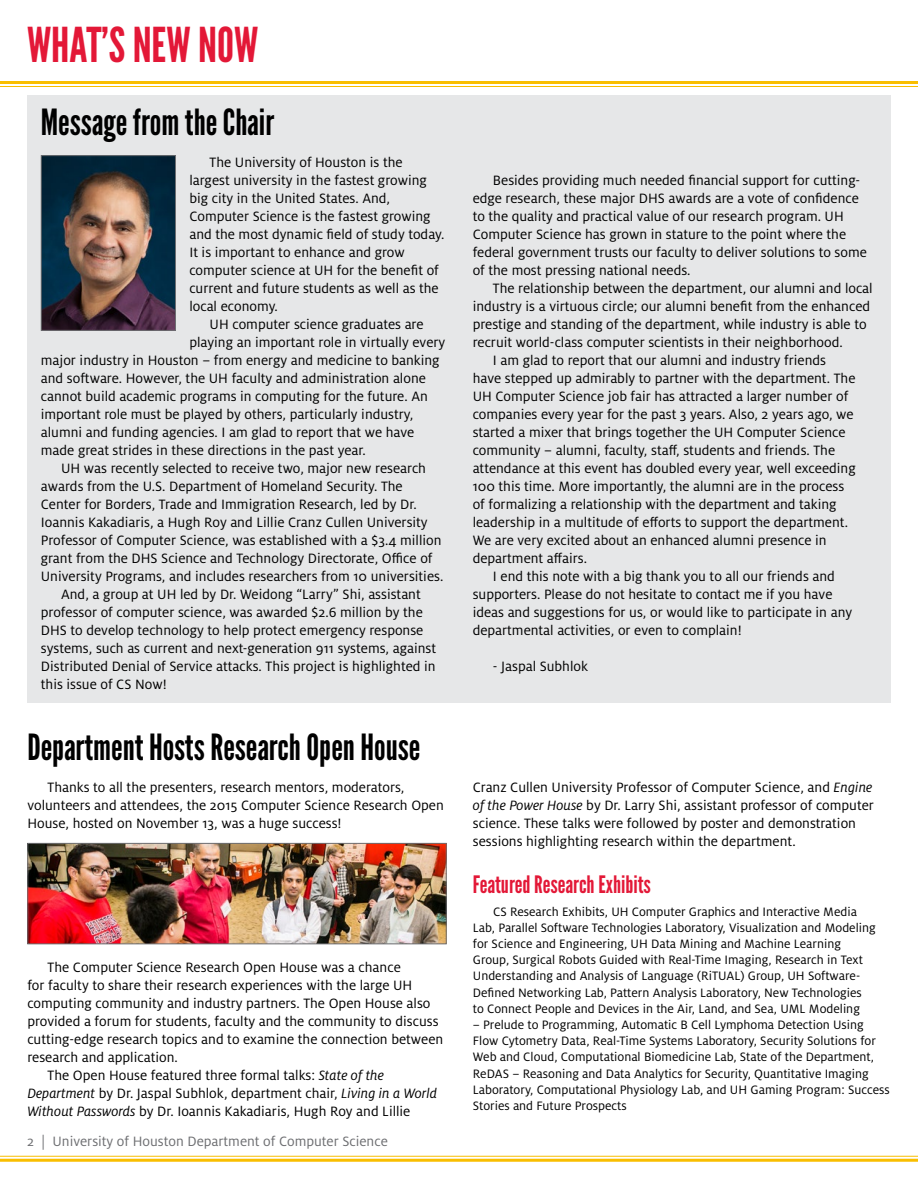
<style>
.page{position:relative;width:918px;height:1188px;background:#fff}
.page>*{position:absolute;margin:0;border:0;box-sizing:border-box;transform-origin:0 0}
.t1{font:48px "League Gothic";color:#e31837}
.t2{font:36px "League Gothic";color:#000}
.t3{font:24px "League Gothic";color:#e31837}
.t4{font:15px/18px "Milo OT";color:#000}
.t5{font:15px "Milo OT";color:#6d6e71}
.t6{font:13.5px/16.2px "Milo OT";color:#000}
.s1{font-style:italic}
</style>
<div class="page">
<hr style="left:0;top:1156px;width:918px;height:1px;background:#f9be00">
<hr style="left:0;top:1159px;width:918px;height:3px;background:#f9be00">
<hr style="left:0;top:81px;width:918px;height:3px;background:#f9be00">
<hr style="left:0;top:86px;width:918px;height:1px;background:#f9be00">
<div style="left:27px;top:95px;width:864px;height:608px;background:#e6e7e8"></div>
<img style="left:43px;top:157px;width:131px;height:172px">
<div style="left:41px;top:155px;width:135px;height:176px;border:1px solid #6d6e71"></div>
<img style="left:29px;top:845px;width:416px;height:97px">
<div style="left:27px;top:843px;width:420px;height:101px;border:1px solid #6d6e71"></div>
<h1 class="t1" style="left:27px;top:17px;width:233px">WHAT’S NEW NOW</h1>
<h2 class="t2" style="left:41px;top:101px;width:235px">Message from the Chair</h2>
<p class="t4" style="left:189px;top:153px;width:257px;text-indent:20px">The University of Houston is the largest university in the fastest growing big city in the United States. And, Computer Science is the fastest growing and the most dynamic field of study today.<br>It is important to enhance and grow computer science at UH for the benefit of current and future students as well as the local economy.</p>
<p class="t4" style="left:210px;top:315px;width:216px">UH computer science graduates are</p>
<p class="t4" style="left:189px;top:333px;width:257px">playing an important role in virtually every</p>
<p class="t4" style="left:41px;top:351px;width:400px">major industry in Houston – from energy and medicine to banking</p>
<p class="t4" style="left:41px;top:369px;width:387px">and software. However, the UH faculty and administration alone</p>
<p class="t4" style="left:41px;top:387px;width:389px">cannot build academic programs in computing for the future. An</p>
<p class="t4" style="left:41px;top:405px;width:374px">important role must be played by others, particularly industry,</p>
<p class="t4" style="left:41px;top:423px;width:375px">alumni and funding agencies. I am glad to report that we have</p>
<p class="t4" style="left:41px;top:441px;width:326px">made great strides in these directions in the past year.</p>
<p class="t4" style="left:61px;top:459px;width:366px">UH was recently selected to receive two, major new research</p>
<p class="t4" style="left:41px;top:477px;width:363px">awards from the U.S. Department of Homeland Security. The</p>
<p class="t4" style="left:41px;top:495px;width:377px">Center for Borders, Trade and Immigration Research, led by Dr.</p>
<p class="t4" style="left:41px;top:513px;width:388px">Ioannis Kakadiaris, a Hugh Roy and Lillie Cranz Cullen University</p>
<p class="t4" style="left:41px;top:531px;width:402px">Professor of Computer Science, was established with a $3.4 million</p>
<p class="t4" style="left:41px;top:549px;width:393px">grant from the DHS Science and Technology Directorate, Office of</p>
<p class="t4" style="left:41px;top:567px;width:404px">University Programs, and includes researchers from 10 universities.</p>
<p class="t4" style="left:61px;top:585px;width:361px">And, a group at UH led by Dr. Weidong “Larry” Shi, assistant</p>
<p class="t4" style="left:41px;top:603px;width:383px">professor of computer science, was awarded $2.6 million by the</p>
<p class="t4" style="left:41px;top:621px;width:384px">DHS to develop technology to help protect emergency response</p>
<p class="t4" style="left:41px;top:639px;width:397px">systems, such as current and next-generation 911 systems, against</p>
<p class="t4" style="left:41px;top:657px;width:396px">Distributed Denial of Service attacks. This project is highlighted in</p>
<p class="t4" style="left:41px;top:675px;width:127px">this issue of CS Now!</p>
<h2 class="t2" style="left:27px;top:726px;width:395px">Department Hosts Research Open House</h2>
<p class="t4" style="left:27px;top:778px;width:418px;text-indent:20px">Thanks to all the presenters, research mentors, moderators, volunteers and attendees, the 2015 Computer Science Research Open<br>House, hosted on November 13, was a huge success!</p>
<p class="t4" style="left:48px;top:958px;width:355px">The Computer Science Research Open House was a chance</p>
<p class="t4" style="left:27px;top:976px;width:386px">for faculty to share their research experiences with the large UH</p>
<p class="t4" style="left:27px;top:994px;width:405px">computing community and industry partners. The Open House also</p>
<p class="t4" style="left:27px;top:1012px;width:413px">provided a forum for students, faculty and the community to discuss</p>
<p class="t4" style="left:27px;top:1030px;width:417px">cutting-edge research topics and to examine the connection between</p>
<p class="t4" style="left:27px;top:1048px;width:152px">research and application.</p>
<p class="t4" style="left:48px;top:1066px;width:338px">The Open House featured three formal talks: <span class="s1">State of the</span></p>
<p class="t4" style="left:27px;top:1084px;width:411px"><span class="s1">Department</span> by Dr. Jaspal Subhlok, department chair, <span class="s1">Living in a World</span></p>
<p class="t4" style="left:27px;top:1102px;width:385px"><span class="s1">Without Passwords</span> by Dr. Ioannis Kakadiaris, Hugh Roy and Lillie</p>
<p class="t5" style="left:27px;top:1133px;width:362px">2 | University of Houston Department of Computer Science</p>
<p class="t4" style="left:473px;top:171px;width:396px;text-indent:20px">Besides providing much needed financial support for cutting&shy;edge research, these major DHS awards are a vote of confidence to the quality and practical value of our research program. UH Computer Science has grown in stature to the point where the federal government trusts our faculty to deliver solutions to some of the most pressing national needs.</p>
<p class="t4" style="left:493px;top:279px;width:381px">The relationship between the department, our alumni and local</p>
<p class="t4" style="left:473px;top:297px;width:399px">industry is a virtuous circle; our alumni benefit from the enhanced</p>
<p class="t4" style="left:473px;top:315px;width:395px">prestige and standing of the department, while industry is able to</p>
<p class="t4" style="left:473px;top:333px;width:372px">recruit world-class computer scientists in their neighborhood.</p>
<p class="t4" style="left:493px;top:351px;width:335px">I am glad to report that our alumni and industry friends</p>
<p class="t4" style="left:473px;top:369px;width:384px">have stepped up admirably to partner with the department. The</p>
<p class="t4" style="left:473px;top:387px;width:377px">UH Computer Science job fair has attracted a larger number of</p>
<p class="t4" style="left:473px;top:405px;width:383px">companies every year for the past 3 years. Also, 2 years ago, we</p>
<p class="t4" style="left:473px;top:423px;width:375px">started a mixer that brings together the UH Computer Science</p>
<p class="t4" style="left:473px;top:441px;width:364px">community – alumni, faculty, staff, students and friends. The</p>
<p class="t4" style="left:473px;top:459px;width:385px">attendance at this event has doubled every year, well exceeding</p>
<p class="t4" style="left:473px;top:477px;width:373px">100 this time. More importantly, the alumni are in the process</p>
<p class="t4" style="left:473px;top:495px;width:365px">of formalizing a relationship with the department and taking</p>
<p class="t4" style="left:473px;top:513px;width:377px">leadership in a multitude of efforts to support the department.</p>
<p class="t4" style="left:473px;top:531px;width:356px">We are very excited about an enhanced alumni presence in</p>
<p class="t4" style="left:473px;top:549px;width:116px">department affairs.</p>
<p class="t4" style="left:493px;top:567px;width:344px">I end this note with a big thank you to all our friends and</p>
<p class="t4" style="left:473px;top:585px;width:361px">supporters. Please do not hesitate to contact me if you have</p>
<p class="t4" style="left:473px;top:603px;width:381px">ideas and suggestions for us, or would like to participate in any</p>
<p class="t4" style="left:473px;top:621px;width:271px">departmental activities, or even to complain!</p>
<p class="t4" style="left:493px;top:657px;width:97px">- Jaspal Subhlok</p>
<p class="t4" style="left:473px;top:778px;width:403px">Cranz Cullen University Professor of Computer Science, and <span class="s1">Engine of the Power House</span> by Dr. Larry Shi, assistant professor of computer science. These talks were followed by poster and demonstration sessions highlighting research within the department.</p>
<h3 class="t3" style="left:473px;top:870px;width:180px">Featured Research Exhibits</h3>
<p class="t6" style="left:473px;top:903px;width:404px;text-indent:20px">CS Research Exhibits, UH Computer Graphics and Interactive Media Lab, Parallel Software Technologies Laboratory, Visualization and Modeling for Science and Engineering, UH Data Mining and Machine Learning Group, Surgical Robots Guided with Real-Time Imaging, Research in Text Understanding and Analysis of Language (RiTUAL) Group, UH Software-Defined Networking Lab, Pattern Analysis Laboratory, New Technologies to Connect People and Devices in the Air, Land, and Sea, UML Modeling</p>
<p class="t6" style="left:473px;top:1017px;width:418px">– Prelude to Programming, Automatic B Cell Lymphoma Detection Using Flow Cytometry Data, Real-Time Systems Laboratory, Security Solutions for Web and Cloud, Computational Biomedicine Lab, State of the Department, ReDAS – Reasoning and Data Analytics for Security, Quantitative Imaging Laboratory, Computational Physiology Lab, and UH Gaming Program: Success Stories and Future Prospects</p>
</div>
